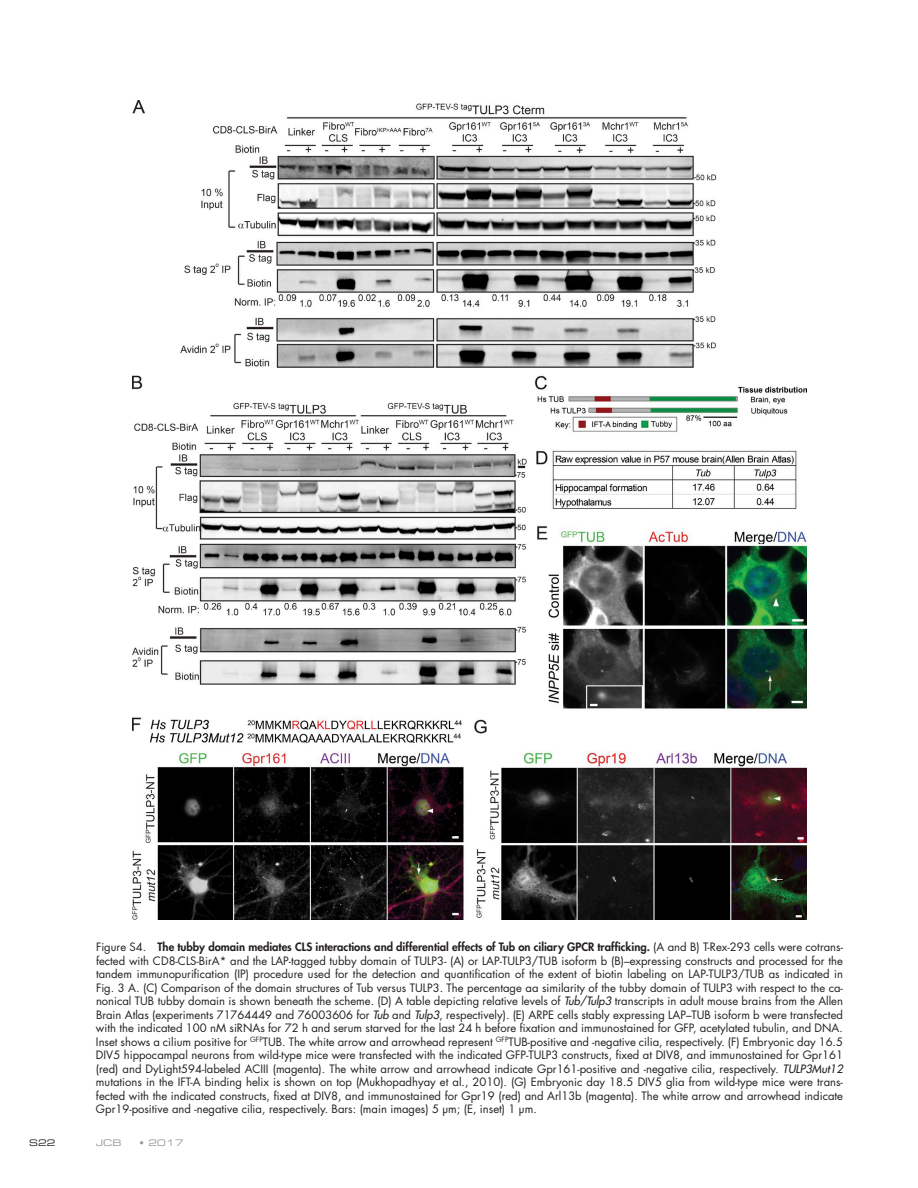
<style>
.page{position:relative;width:918px;height:1188px;background:#fff}
.page>*{position:absolute;margin:0;border:0;box-sizing:border-box;transform-origin:0 0}
.t1{font:11.25px/13.5px "Futura Std";color:#231f20;text-align:justify}
.t2{font:9px "Eurostile LT Std Ex 2";letter-spacing:.01em;color:#949698}
.t3{font:9px "Eurostile LT Std Ex 2";color:#231f20}
.s1{font-weight:800}
.s2{font-weight:500;font-style:italic}
</style>
<div class="page">
<img style="left:133px;top:100px;width:673px;height:820px">
<p class="t1" style="left:96px;top:940px;width:749px">Figure S4. <span class="s1">The tubby domain mediates CLS interactions and differential effects of Tub on ciliary GPCR trafficking.</span> (A and B) T-Rex-293 cells were cotrans&shy;fected with CD8-CLS-BirA* and the LAP-tagged tubby domain of TULP3- (A) or LAP-TULP3/TUB isoform b (B)–expressing constructs and processed for the tandem immunopurification (IP) procedure used for the detection and quantification of the extent of biotin labeling on LAP-TULP3/TUB as indicated in Fig. 3 A. (C) Comparison of the domain structures of Tub versus TULP3. The percentage aa similarity of the tubby domain of TULP3 with respect to the ca&shy;nonical TUB tubby domain is shown beneath the scheme. (D) A table depicting relative levels of <span class="s2">Tub/Tulp3</span> transcripts in adult mouse brains from the Allen Brain Atlas (experiments 71764449 and 76003606 for <span class="s2">Tub</span> and <span class="s2">Tulp3</span>, respectively). (E) ARPE cells stably expressing LAP–TUB isoform b were transfected with the indicated 100 nM siRNAs for 72 h and serum starved for the last 24 h before fixation and immunostained for GFP, acetylated tubulin, and DNA.<br>Inset shows a cilium positive for <sup>GFP</sup>TUB. The white arrow and arrowhead represent <sup>GFP</sup>TUB-positive and -negative cilia, respectively. (F) Embryonic day 16.5<br>DIV5 hippocampal neurons from wild-type mice were transfected with the indicated GFP-TULP3 constructs, fixed at DIV8, and immunostained for Gpr161 (red) and DyLight594-labeled ACIII (magenta). The white arrow and arrowhead indicate Gpr161-positive and -negative cilia, respectively. <span class="s2">TULP3Mut12 </span>mutations in the IFT-A binding helix is shown on top (Mukhopadhyay et al., 2010). (G) Embryonic day 18.5 DIV5 glia from wild-type mice were trans&shy;fected with the indicated constructs, fixed at DIV8, and immunostained for Gpr19 (red) and Arl13b (magenta). The white arrow and arrowhead indicate Gpr19-positive and -negative cilia, respectively. Bars: (main images) 5 µm; (E, inset) 1 µm.</p>
<p class="t3" style="left:29px;top:1136px;width:28px">S22</p>
<p class="t2" style="left:96px;top:1136px;width:27px">JCB</p>
<p class="t2" style="left:139px;top:1136px;width:45px">• 2017</p>
</div>
